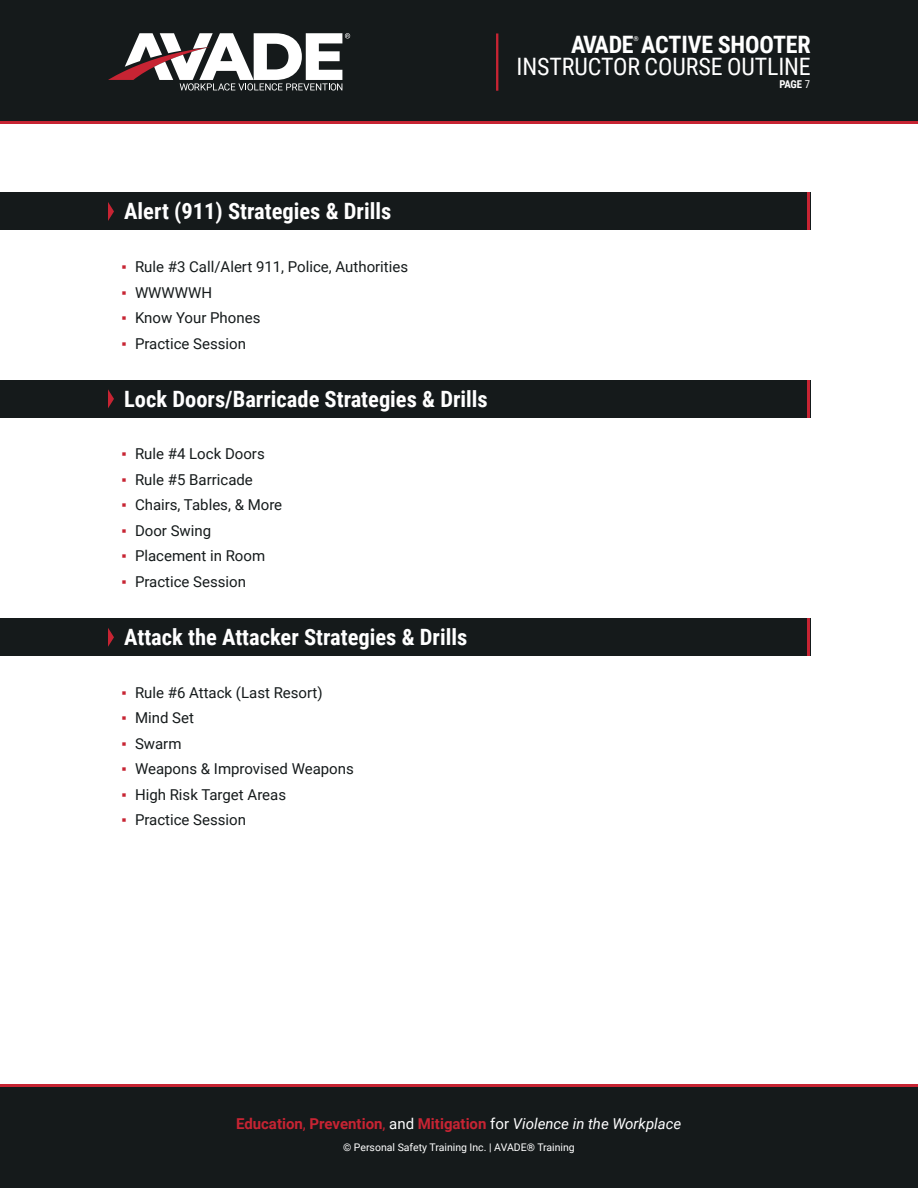
<style>
.page{position:relative;width:918px;height:1188px;background:#fff}
.page>*{position:absolute;margin:0;border:0;box-sizing:border-box;transform-origin:0 0}
.t1{font:24px "Roboto Condensed";letter-spacing:-.005em;color:#fff}
.t2{font:700 24px "Roboto Condensed";letter-spacing:-.005em;color:#fff}
.t3{font:700 22.5px "Roboto Condensed";color:#fff}
.t4{font:15px "Roboto";color:#151a1b}
.t5{font:700 15px "Roboto";color:#c72433}
.t6{font:700 10.8px "Roboto Condensed";color:#fff}
.t7{font:10.5px "Roboto";color:#fff}
.t8{font:700 6.75px "Roboto Condensed";color:#fff}
.s1{font-family:"Arial";color:#c72433}
.s2{font-weight:400}
.s3{font-weight:400;color:#fff}
.s4{font-weight:400;font-style:italic;color:#fff}
</style>
<div class="page">
<div style="left:0;top:10px;width:918px;height:114px;background:#c72433"></div>
<div style="left:0;top:0;width:918px;height:121px;background:#151a1b"></div>
<svg style="left:108px;top:33px;width:242px;height:58px"></svg>
<hr style="left:496px;top:33px;width:2px;height:58px;background:#c72433">
<div style="left:0;top:1084px;width:918px;height:62px;background:#c72433"></div>
<div style="left:0;top:1087px;width:918px;height:101px;background:#151a1b"></div>
<div style="left:0;top:193px;width:810px;height:37px;background:#151a1b"></div>
<svg style="left:108px;top:202px;width:6px;height:19px"></svg>
<hr style="left:808px;top:193px;width:2px;height:37px;background:#c72433">
<div style="left:0;top:380px;width:810px;height:38px;background:#151a1b"></div>
<svg style="left:108px;top:389px;width:6px;height:19px"></svg>
<hr style="left:808px;top:380px;width:2px;height:38px;background:#c72433">
<div style="left:0;top:619px;width:810px;height:37px;background:#151a1b"></div>
<svg style="left:108px;top:628px;width:6px;height:19px"></svg>
<hr style="left:808px;top:619px;width:2px;height:37px;background:#c72433">
<h1 class="t2" style="left:571px;top:27px;width:241px">AVADE ACTIVE SHOOTER</h1>
<p class="t8" style="left:633px;top:34px;width:7px">®</p>
<h1 class="t1" style="left:517px;top:50px;width:296px">INSTRUCTOR COURSE OUTLINE</h1>
<p class="t3" style="left:124px;top:196px;width:269px">Alert (911) Strategies &amp; Drills</p>
<p class="t4" style="left:122px;top:256px;width:288px"><span class="s1">▪</span> Rule #3 Call/Alert 911, Police, Authorities</p>
<p class="t4" style="left:122px;top:282px;width:92px"><span class="s1">▪</span> WWWWWH</p>
<p class="t4" style="left:122px;top:307px;width:140px"><span class="s1">▪</span> Know Your Phones</p>
<p class="t4" style="left:122px;top:333px;width:126px"><span class="s1">▪</span> Practice Session</p>
<p class="t3" style="left:124px;top:383px;width:365px">Lock Doors/Barricade Strategies &amp; Drills</p>
<p class="t4" style="left:122px;top:444px;width:145px"><span class="s1">▪</span> Rule #4 Lock Doors</p>
<p class="t4" style="left:122px;top:469px;width:133px"><span class="s1">▪</span> Rule #5 Barricade</p>
<p class="t4" style="left:122px;top:495px;width:162px"><span class="s1">▪</span> Chairs, Tables, &amp; More</p>
<p class="t4" style="left:122px;top:520px;width:91px"><span class="s1">▪</span> Door Swing</p>
<p class="t4" style="left:122px;top:546px;width:145px"><span class="s1">▪</span> Placement in Room</p>
<p class="t4" style="left:122px;top:571px;width:126px"><span class="s1">▪</span> Practice Session</p>
<p class="t3" style="left:124px;top:621px;width:345px">Attack the Attacker Strategies &amp; Drills</p>
<p class="t4" style="left:122px;top:682px;width:203px"><span class="s1">▪</span> Rule #6 Attack (Last Resort)</p>
<p class="t4" style="left:122px;top:708px;width:74px"><span class="s1">▪</span> Mind Set</p>
<p class="t4" style="left:122px;top:733px;width:62px"><span class="s1">▪</span> Swarm</p>
<p class="t4" style="left:122px;top:759px;width:234px"><span class="s1">▪</span> Weapons &amp; Improvised Weapons</p>
<p class="t4" style="left:122px;top:784px;width:166px"><span class="s1">▪</span> High Risk Target Areas</p>
<p class="t4" style="left:122px;top:810px;width:126px"><span class="s1">▪</span> Practice Session</p>
<p class="t6" style="left:779px;top:77px;width:32px">PAGE <span class="s2">7</span></p>
<p class="t5" style="left:236px;top:1113px;width:447px">Education<span class="s2">,</span> Prevention<span class="s2">,</span> <span class="s3">and</span> Mitigation <span class="s3">for</span> <span class="s4">Violence in the Workplace</span></p>
<p class="t7" style="left:343px;top:1139px;width:233px">© Personal Safety Training Inc. | AVADE® Training</p>
</div>
